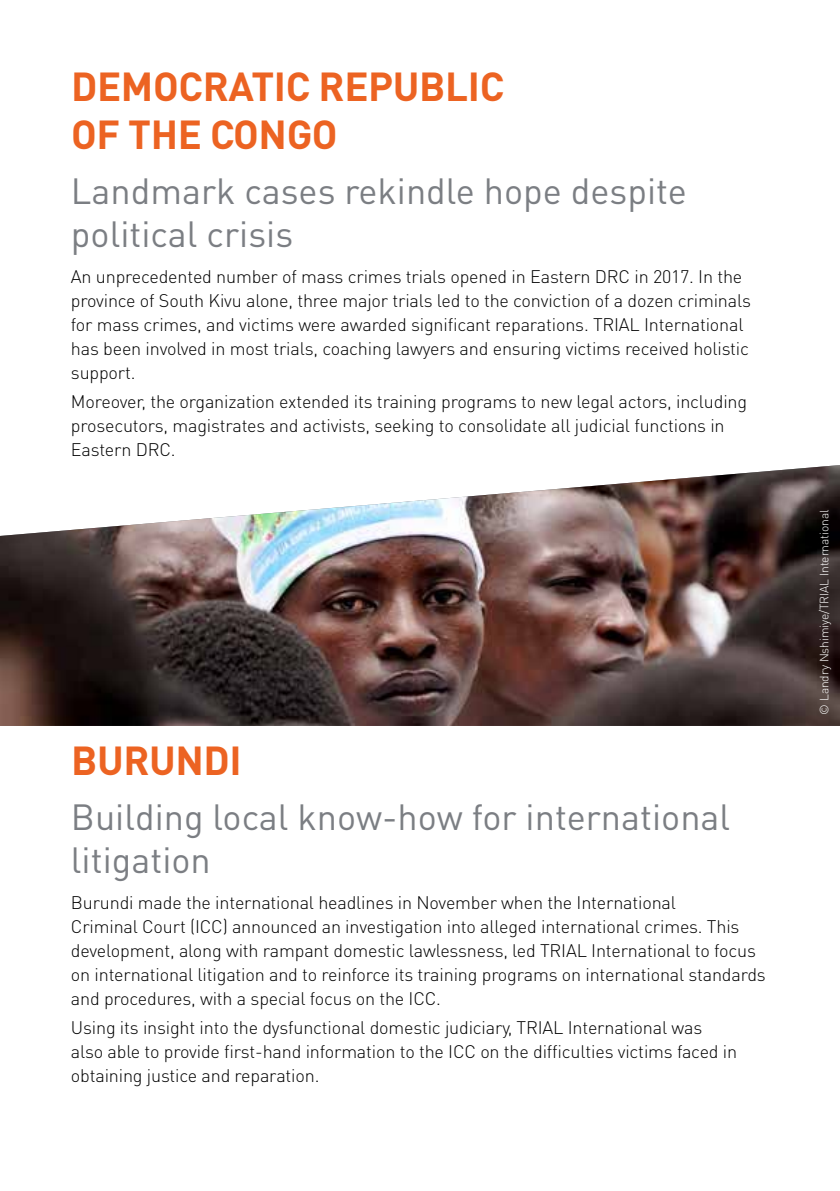
<style>
.page{position:relative;width:840px;height:1191px;background:#fff}
.page>*{position:absolute;margin:0;border:0;box-sizing:border-box;transform-origin:0 0}
.t1{font:700 40px/48px "DINOT";letter-spacing:-.01em;color:#ec6322}
.t2{font:36px/43.2px "DINOT";color:#7b7e83}
.t3{font:300 18px/24px "DINOT";letter-spacing:-.01em;color:#000}
.t4{font:300 12px "DINOT";letter-spacing:-.01em;color:#fff}
</style>
<div class="page">
<img style="left:0;top:465px;width:839px;height:261px">
<h1 class="t1" style="left:71px;top:61px;width:434px">DEMOCRATIC REPUBLIC<br>OF THE CONGO</h1>
<h2 class="t2" style="left:71px;top:168px;width:617px">Landmark cases rekindle hope despite political crisis</h2>
<p class="t3" style="left:71px;top:263px;width:681px">An unprecedented number of mass crimes trials opened in Eastern DRC in 2017. In the province of South Kivu alone, three major trials led to the conviction of a dozen criminals for mass crimes, and victims were awarded significant reparations. TRIAL International has been involved in most trials, coaching lawyers and ensuring victims received holistic support.</p>
<p class="t3" style="left:71px;top:389px;width:677px">Moreover, the organization extended its training programs to new legal actors, including prosecutors, magistrates and activists, seeking to consolidate all judicial functions in<br>Eastern DRC.</p>
<h1 class="t1" style="left:71px;top:735px;width:172px">BURUNDI</h1>
<h2 class="t2" style="left:71px;top:794px;width:660px">Building local know-how for international litigation</h2>
<p class="t3" style="left:71px;top:889px;width:696px">Burundi made the international headlines in November when the International<br>Criminal Court (ICC) announced an investigation into alleged international crimes. This development, along with rampant domestic lawlessness, led TRIAL International to focus on international litigation and to reinforce its training programs on international standards and procedures, with a special focus on the ICC.</p>
<p class="t3" style="left:71px;top:1015px;width:667px">Using its insight into the dysfunctional domestic judiciary, TRIAL International was also able to provide first-hand information to the ICC on the difficulties victims faced in obtaining justice and reparation.</p>
<p class="t4" style="left:815px;top:714px;width:206px;rotate:-90deg">© Landry Nshimiye/TRIAL International</p>
</div>
